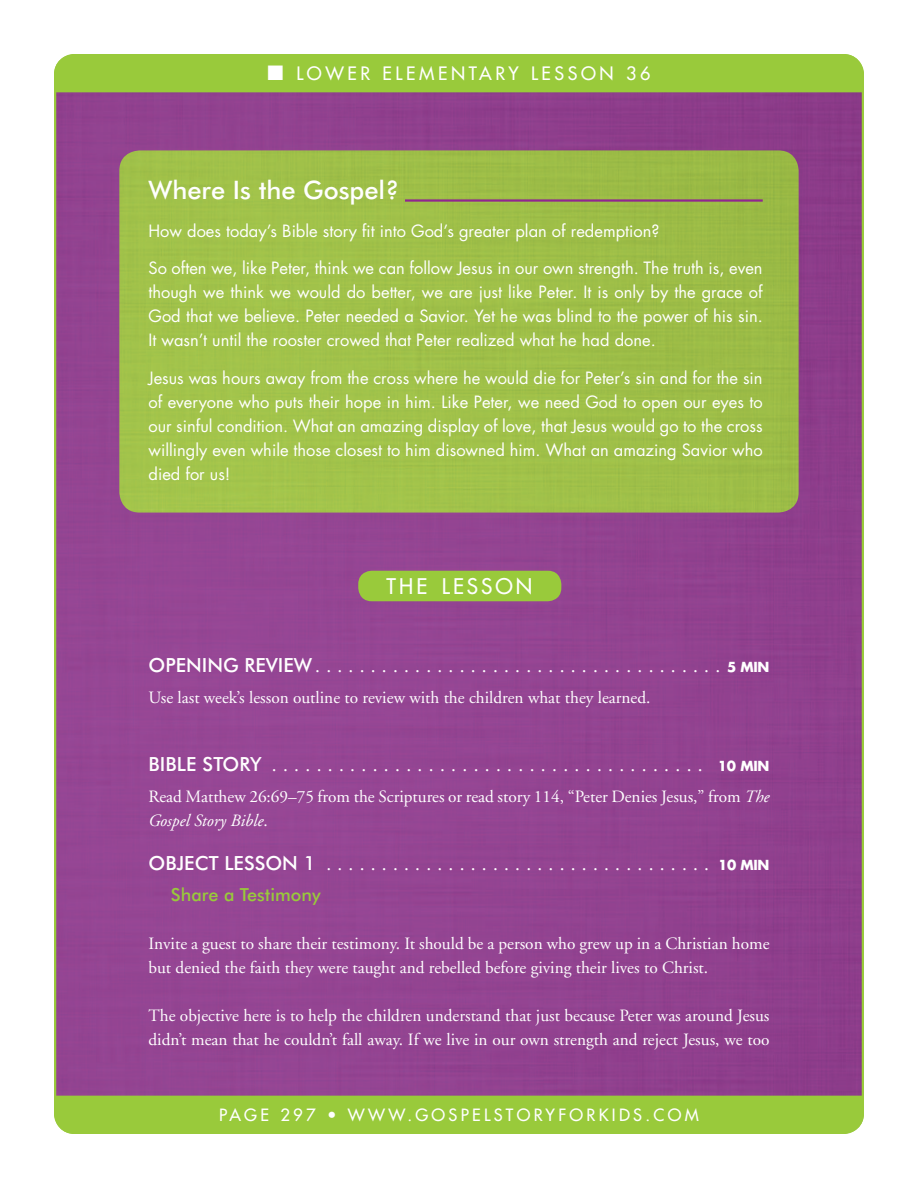
<style>
.page{position:relative;width:918px;height:1188px;background:#fff}
.page>*{position:absolute;margin:0;border:0;box-sizing:border-box;transform-origin:0 0}
.WIJ_HED{font:500 25.5px "Futura BT";color:#fff}
.Head{font:21px "Futura";letter-spacing:.145em;color:#fff}
.SUB_1{font:19.5px "Adobe Garamond";color:#fff}
.t1{font:18px "Futura";letter-spacing:.2em;color:#fff}
.LS_Subhead_2{font:500 18px "Futura BT";color:#99ca3b}
.TXT{font:17.25px/24px "Adobe Garamond";color:#fff}
.WIJ_Txt{font:16.5px/24px "Futura";color:#fff;text-align:justify}
.t2{font:16.5px "Futura";letter-spacing:.2em;color:#fff}
.s1{font-family:"Futura BT";font-weight:500}
.s2{font-family:"Futura";font-weight:700;font-size:13.5px}
.s3{font-style:italic}
</style>
<div class="page">
<div style="left:57px;top:92px;width:804px;height:1004px;background:#934391"></div>
<div style="left:54px;top:54px;width:810px;height:38px;background:#99ca3b"></div>
<div style="left:54px;top:1096px;width:810px;height:38px;background:#99ca3b"></div>
<div style="left:119px;top:150px;width:680px;height:363px;background:#9fc049"></div>
<hr style="left:405px;top:199px;width:358px;height:3px;background:#90268f">
<div style="left:358px;top:571px;width:203px;height:30px;background:#99ca3b;border-radius:14px"></div>
<p class="t1" style="left:267px;top:62px;width:385px">■ LOWER ELEMENTARY LESSON 36</p>
<p class="WIJ_HED" style="left:148px;top:175px;width:252px">Where Is the Gospel?</p>
<p class="WIJ_Txt" style="left:148px;top:219px;width:513px">How does today’s Bible story fit into God’s greater plan of redemption?</p>
<p class="WIJ_Txt" style="left:148px;top:257px;width:616px">So often we, like Peter, think we can follow Jesus in our own strength. The truth is, even though we think we would do better, we are just like Peter. It is only by the grace of God that we believe. Peter needed a Savior. Yet he was blind to the power of his sin.<br>It wasn’t until the rooster crowed that Peter realized what he had done.</p>
<p class="WIJ_Txt" style="left:148px;top:366px;width:616px">Jesus was hours away from the cross where he would die for Peter’s sin and for the sin of everyone who puts their hope in him. Like Peter, we need God to open our eyes to our sinful condition. What an amazing display of love, that Jesus would go to the cross willingly even while those closest to him disowned him. What an amazing Savior who died for us!</p>
<p class="Head" style="left:387px;top:573px;width:147px">THE LESSON</p>
<p class="SUB_1" style="left:148px;top:656px;width:623px"><span class="s1">OPENING REVIEW</span>..................................... <span class="s2">5 MIN</span></p>
<p class="TXT" style="left:148px;top:686px;width:504px">Use last week’s lesson outline to review with the children what they learned.</p>
<p class="SUB_1" style="left:148px;top:755px;width:623px"><span class="s1">BIBLE STORY</span> ....................................... <span class="s2">10 MIN</span></p>
<p class="TXT" style="left:148px;top:785px;width:623px">Read Matthew 26:69–75 from the Scriptures or read story 114, “Peter Denies Jesus,” from <span class="s3">The<br>Gospel Story Bible</span>.</p>
<p class="SUB_1" style="left:148px;top:854px;width:623px"><span class="s1">OBJECT LESSON 1</span> ................................... <span class="s2">10 MIN</span></p>
<p class="LS_Subhead_2" style="left:171px;top:884px;width:151px">Share a Testimony</p>
<p class="TXT" style="left:148px;top:932px;width:623px">Invite a guest to share their testimony. It should be a person who grew up in a Christian home but denied the faith they were taught and rebelled before giving their lives to Christ.</p>
<p class="TXT" style="left:148px;top:1004px;width:623px">The objective here is to help the children understand that just because Peter was around Jesus didn’t mean that he couldn’t fall away. If we live in our own strength and reject Jesus, we too</p>
<p class="t2" style="left:219px;top:1105px;width:481px">PAGE 297 • WWW.GOSPELSTORYFORKIDS.COM</p>
</div>
